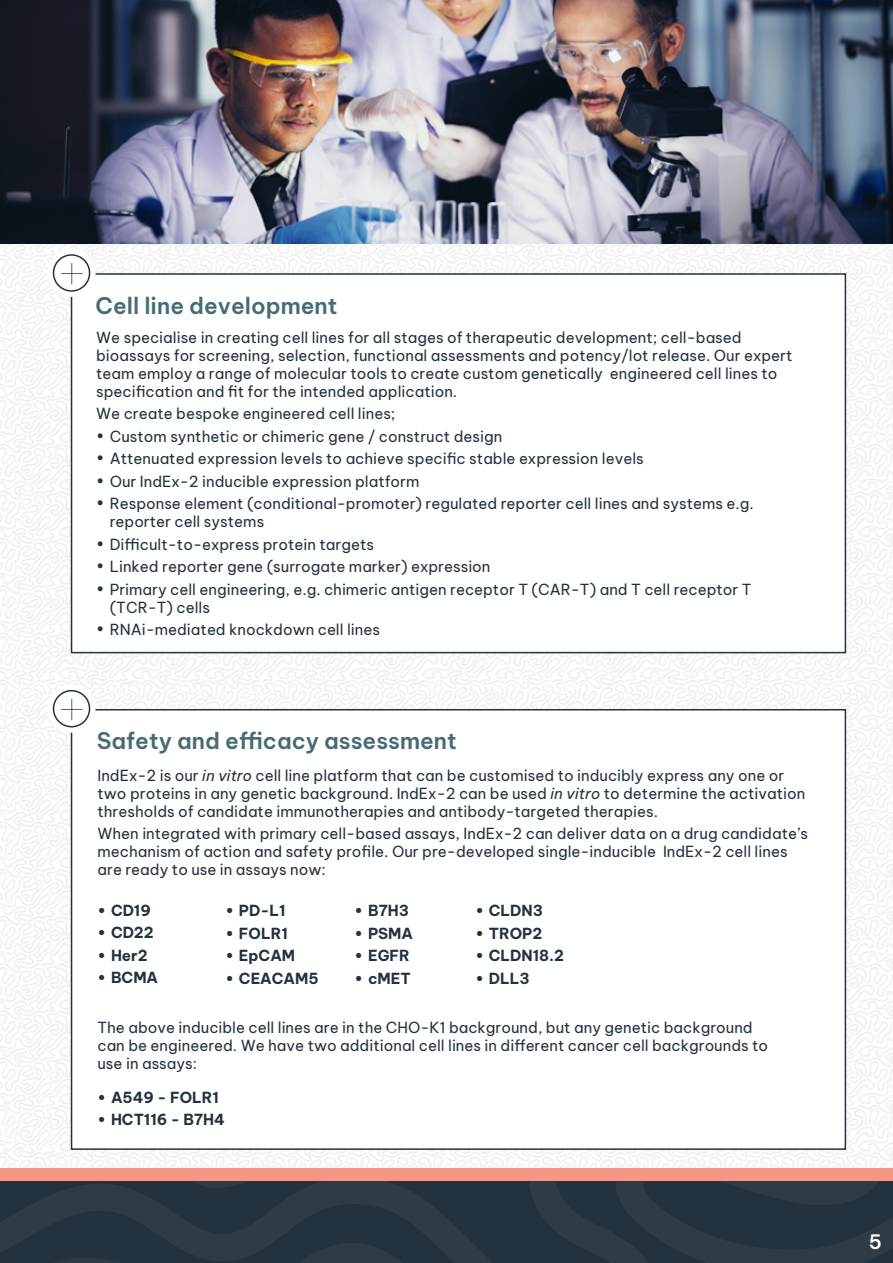
<style>
.page{position:relative;width:893px;height:1263px;background:#fff}
.page>*{position:absolute;margin:0;border:0;box-sizing:border-box;transform-origin:0 0}
.t1{font:600 22.5px "Be Vietnam Pro";color:#466b73}
.t2{font:600 19.5px "Be Vietnam Pro";color:#fff}
.t3{font:15px/18px "Be Vietnam Pro";color:#23323f}
.t4{font:700 15px "Be Vietnam Pro";color:#23323f}
.s1{font-style:italic}
</style>
<div class="page">
<div style="left:0;top:1167px;width:893px;height:14px;background:#f39686"></div>
<svg style="left:758px;top:1181px;width:135px;height:82px;background:#273643"></svg>
<svg style="left:0;top:1181px;width:758px;height:82px;background:#273542"></svg>
<img style="left:0;top:243px;width:893px;height:924px">
<img style="left:0;top:0;width:893px;height:243px">
<div style="left:71px;top:273px;width:775px;height:380px;background:#fff;border:2px solid #233241"></div>
<div style="left:48px;top:249px;width:48px;height:48px;background:#fff;border-radius:50%"></div>
<div style="left:53px;top:254px;width:37px;height:38px;border:2px solid #233241;border-radius:50%"></div>
<svg style="left:61px;top:263px;width:22px;height:21px"></svg>
<div style="left:71px;top:709px;width:775px;height:441px;background:#fff;border:2px solid #233241"></div>
<div style="left:48px;top:685px;width:48px;height:48px;background:#fff;border-radius:50%"></div>
<div style="left:53px;top:690px;width:37px;height:37px;border:2px solid #233241;border-radius:50%"></div>
<svg style="left:61px;top:699px;width:22px;height:21px"></svg>
<h1 class="t1" style="left:96px;top:287px;width:244px">Cell line development</h1>
<p class="t3" style="left:96px;top:327px;width:698px">We specialise in creating cell lines for all stages of therapeutic development; cell-based bioassays for screening, selection, functional assessments and potency/lot release. Our expert team employ a range of molecular tools to create custom genetically engineered cell lines to specification and fit for the intended application.</p>
<p class="t3" style="left:96px;top:403px;width:301px">We create bespoke engineered cell lines;</p>
<p class="t3" style="left:96px;top:426px;width:408px">• Custom synthetic or chimeric gene / construct design</p>
<p class="t3" style="left:96px;top:448px;width:549px">• Attenuated expression levels to achieve specific stable expression levels</p>
<p class="t3" style="left:96px;top:471px;width:325px">• Our IndEx-2 inducible expression platform</p>
<p class="t3" style="left:110px;top:493px;width:646px;text-indent:-14px">• Response element (conditional-promoter) regulated reporter cell lines and systems e.g. reporter cell systems</p>
<p class="t3" style="left:96px;top:534px;width:279px">• Difficult-to-express protein targets</p>
<p class="t3" style="left:96px;top:556px;width:396px">• Linked reporter gene (surrogate marker) expression</p>
<p class="t3" style="left:110px;top:579px;width:643px;text-indent:-14px">• Primary cell engineering, e.g. chimeric antigen receptor T (CAR-T) and T cell receptor T (TCR-T) cells</p>
<p class="t3" style="left:96px;top:619px;width:285px">• RNAi-mediated knockdown cell lines</p>
<h1 class="t1" style="left:97px;top:721px;width:362px">Safety and efficacy assessment</h1>
<p class="t3" style="left:97px;top:765px;width:709px">IndEx-2 is our <span class="s1">in vitro</span> cell line platform that can be customised to inducibly express any one or two proteins in any genetic background. IndEx-2 can be used <span class="s1">in vitro</span> to determine the activation thresholds of candidate immunotherapies and antibody-targeted therapies.</p>
<p class="t3" style="left:97px;top:823px;width:712px">When integrated with primary cell-based assays, IndEx-2 can deliver data on a drug candidate’s mechanism of action and safety profile. Our pre-developed single-inducible IndEx-2 cell lines are ready to use in assays now:</p>
<p class="t4" style="left:97px;top:897px;width:55px">• CD19</p>
<p class="t4" style="left:97px;top:920px;width:58px">• CD22</p>
<p class="t4" style="left:97px;top:942px;width:52px">• Her2</p>
<p class="t4" style="left:97px;top:965px;width:62px">• BCMA</p>
<p class="t4" style="left:225px;top:898px;width:62px">• PD-L1</p>
<p class="t4" style="left:225px;top:920px;width:64px">• FOLR1</p>
<p class="t4" style="left:225px;top:943px;width:71px">• EpCAM</p>
<p class="t4" style="left:225px;top:965px;width:95px">• CEACAM5</p>
<p class="t4" style="left:355px;top:898px;width:56px">• B7H3</p>
<p class="t4" style="left:355px;top:920px;width:60px">• PSMA</p>
<p class="t4" style="left:355px;top:943px;width:57px">• EGFR</p>
<p class="t4" style="left:355px;top:965px;width:58px">• cMET</p>
<p class="t4" style="left:475px;top:898px;width:69px">• CLDN3</p>
<p class="t4" style="left:475px;top:920px;width:69px">• TROP2</p>
<p class="t4" style="left:475px;top:943px;width:90px">• CLDN18.2</p>
<p class="t4" style="left:475px;top:965px;width:56px">• DLL3</p>
<p class="t3" style="left:97px;top:1017px;width:672px">The above inducible cell lines are in the CHO-K1 background, but any genetic background can be engineered. We have two additional cell lines in different cancer cell backgrounds to use in assays:</p>
<p class="t4" style="left:97px;top:1084px;width:123px">• A549 - FOLR1</p>
<p class="t4" style="left:97px;top:1107px;width:129px">• HCT116 - B7H4</p>
<h2 class="t2" style="left:869px;top:1225px;width:15px">5</h2>
</div>
